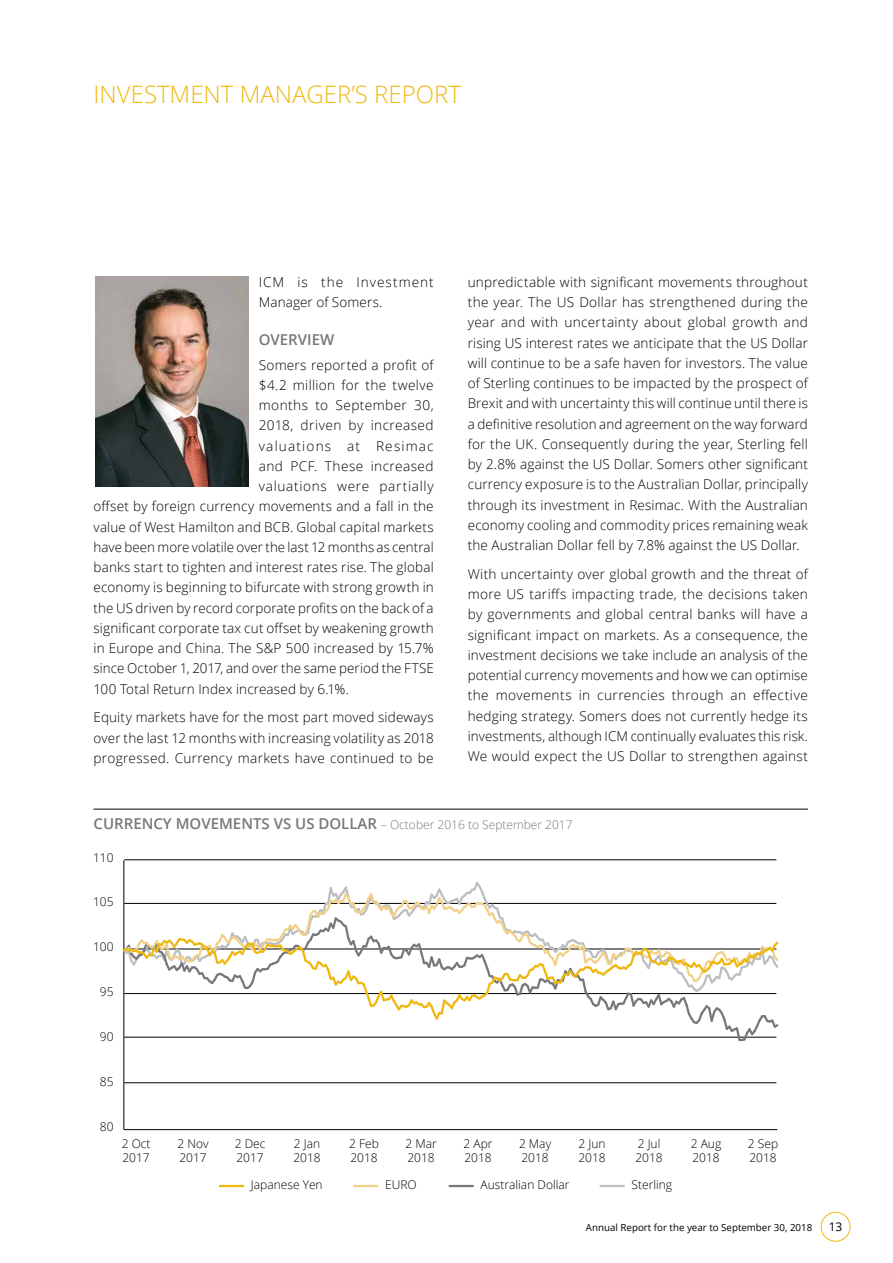
<style>
.page{position:relative;width:893px;height:1263px;background:#fff}
.page>*{position:absolute;margin:0;border:0;box-sizing:border-box;transform-origin:0 0}
.t1{font:300 24px "Open Sans";color:#efb80e}
.t2{font:600 15px "Open Sans";color:#77787b}
.t3{font:300 13.5px/20.2px "Open Sans";letter-spacing:.015em;color:#000;text-align:justify}
.t4{font:300 13.5px "Open Sans";letter-spacing:.035em;color:#000}
.t5{font:300 13.5px/20.2px "Open Sans";letter-spacing:.065em;color:#000}
.t6{font:300 13.5px "Open Sans";letter-spacing:.05em;color:#000}
.t7{font:300 13.5px "Open Sans";letter-spacing:.085em;color:#000}
.t8{font:300 12px/14.4px "Open Sans";color:#000}
.t9{font:12px "Open Sans";color:#000}
.t10{font:9.75px "Open Sans";color:#000}
.s1{font-weight:300;font-size:12px}
</style>
<div class="page">
<div style="left:821px;top:1212px;width:29px;height:29px;border:1px solid #efb80e;border-radius:50%"></div>
<hr style="left:124px;top:859px;width:652px;height:1px;background:#000">
<hr style="left:124px;top:1082px;width:652px;height:1px;background:#000">
<hr style="left:124px;top:1129px;width:653px;height:1px;background:#000">
<hr style="left:124px;top:860px;width:1px;height:269px;background:#000">
<svg style="left:122px;top:880px;width:657px;height:163px"></svg>
<hr style="left:220px;top:1185px;width:23px;height:2px;background:#efb80e">
<hr style="left:354px;top:1185px;width:23px;height:2px;background:#f1d189">
<hr style="left:450px;top:1185px;width:23px;height:2px;background:#77787b">
<hr style="left:600px;top:1185px;width:24px;height:2px;background:#bcbec0">
<hr style="left:94px;top:809px;width:714px;height:1px;background:#000">
<img style="left:95px;top:276px;width:153px;height:210px">
<h1 class="t1" style="left:94px;top:78px;width:369px">INVESTMENT MANAGER’S REPORT</h1>
<p class="t5" style="left:259px;top:271px;width:176px">ICM is the Investment<br>Manager of Somers.</p>
<p class="t2" style="left:259px;top:329px;width:77px">OVERVIEW</p>
<p class="t3" style="left:259px;top:354px;width:176px">Somers reported a profit of</p>
<p class="t3" style="left:259px;top:374px;width:176px">$4.2 million for the twelve</p>
<p class="t4" style="left:259px;top:396px;width:176px">months to September 30,</p>
<p class="t4" style="left:259px;top:416px;width:176px">2018, driven by increased</p>
<p class="t7" style="left:259px;top:436px;width:176px">valuations at Resimac</p>
<p class="t4" style="left:259px;top:457px;width:176px">and PCF. These increased</p>
<p class="t6" style="left:259px;top:477px;width:176px">valuations were partially</p>
<p class="t3" style="left:94px;top:496px;width:342px">offset by foreign currency movements and a fall in the</p>
<p class="t3" style="left:94px;top:516px;width:342px">value of West Hamilton and BCB. Global capital markets</p>
<p class="t3" style="left:94px;top:536px;width:342px">have been more volatile over the last 12 months as central</p>
<p class="t3" style="left:94px;top:557px;width:342px">banks start to tighten and interest rates rise. The global</p>
<p class="t3" style="left:94px;top:577px;width:342px">economy is beginning to bifurcate with strong growth in</p>
<p class="t3" style="left:94px;top:597px;width:342px">the US driven by record corporate profits on the back of a</p>
<p class="t3" style="left:94px;top:617px;width:342px">significant corporate tax cut offset by weakening growth</p>
<p class="t3" style="left:94px;top:638px;width:342px">in Europe and China. The S&amp;P 500 increased by 15.7%</p>
<p class="t3" style="left:94px;top:658px;width:342px">since October 1, 2017, and over the same period the FTSE</p>
<p class="t3" style="left:94px;top:678px;width:257px">100 Total Return Index increased by 6.1%.</p>
<p class="t3" style="left:94px;top:707px;width:342px">Equity markets have for the most part moved sideways over the last 12 months with increasing volatility as 2018 progressed. Currency markets have continued to be</p>
<p class="t3" style="left:468px;top:271px;width:342px">unpredictable with significant movements throughout the year. The US Dollar has strengthened during the year and with uncertainty about global growth and rising US interest rates we anticipate that the US Dollar will continue to be a safe haven for investors. The value of Sterling continues to be impacted by the prospect of Brexit and with uncertainty this will continue until there is a definitive resolution and agreement on the way forward for the UK. Consequently during the year, Sterling fell by 2.8% against the US Dollar. Somers other significant currency exposure is to the Australian Dollar, principally through its investment in Resimac. With the Australian economy cooling and commodity prices remaining weak the Australian Dollar fell by 7.8% against the US Dollar.</p>
<p class="t3" style="left:468px;top:563px;width:342px">With uncertainty over global growth and the threat of more US tariffs impacting trade, the decisions taken by governments and global central banks will have a significant impact on markets. As a consequence, the investment decisions we take include an analysis of the potential currency movements and how we can optimise the movements in currencies through an effective hedging strategy. Somers does not currently hedge its investments, although ICM continually evaluates this risk.<br>We would expect the US Dollar to strengthen against</p>
<p class="t2" style="left:94px;top:813px;width:481px">CURRENCY MOVEMENTS VS US DOLLAR <span class="s1">– October 2016 to September 2017</span></p>
<p class="t8" style="left:93px;top:850px;width:22px">110</p>
<p class="t8" style="left:93px;top:894px;width:22px">105</p>
<p class="t8" style="left:93px;top:939px;width:22px">100</p>
<p class="t8" style="left:100px;top:984px;width:15px">95</p>
<p class="t8" style="left:100px;top:1029px;width:15px">90</p>
<p class="t8" style="left:100px;top:1074px;width:15px">85</p>
<p class="t8" style="left:100px;top:1119px;width:15px">80</p>
<p class="t8" style="left:122px;top:1136px;width:30px">2 Oct<br>2017</p>
<p class="t8" style="left:178px;top:1136px;width:33px">2 Nov<br>2017</p>
<p class="t8" style="left:235px;top:1136px;width:32px">2 Dec<br>2017</p>
<p class="t8" style="left:293px;top:1136px;width:29px">2 Jan<br>2018</p>
<p class="t8" style="left:349px;top:1136px;width:31px">2 Feb<br>2018</p>
<p class="t8" style="left:405px;top:1136px;width:33px">2 Mar<br>2018</p>
<p class="t8" style="left:464px;top:1136px;width:30px">2 Apr<br>2018</p>
<p class="t8" style="left:519px;top:1136px;width:34px">2 May<br>2018</p>
<p class="t8" style="left:578px;top:1136px;width:29px">2 Jun<br>2018</p>
<p class="t8" style="left:635px;top:1136px;width:29px">2 Jul<br>2018</p>
<p class="t8" style="left:691px;top:1136px;width:32px">2 Aug<br>2018</p>
<p class="t8" style="left:748px;top:1136px;width:32px">2 Sep<br>2018</p>
<p class="t8" style="left:251px;top:1177px;width:73px">Japanese Yen</p>
<p class="t8" style="left:385px;top:1177px;width:33px">EURO</p>
<p class="t8" style="left:481px;top:1177px;width:90px">Australian Dollar</p>
<p class="t8" style="left:632px;top:1177px;width:42px">Sterling</p>
<p class="t10" style="left:586px;top:1220px;width:228px">Annual Report for the year to September 30, 2018</p>
<p class="t9" style="left:829px;top:1218px;width:15px">13</p>
</div>
